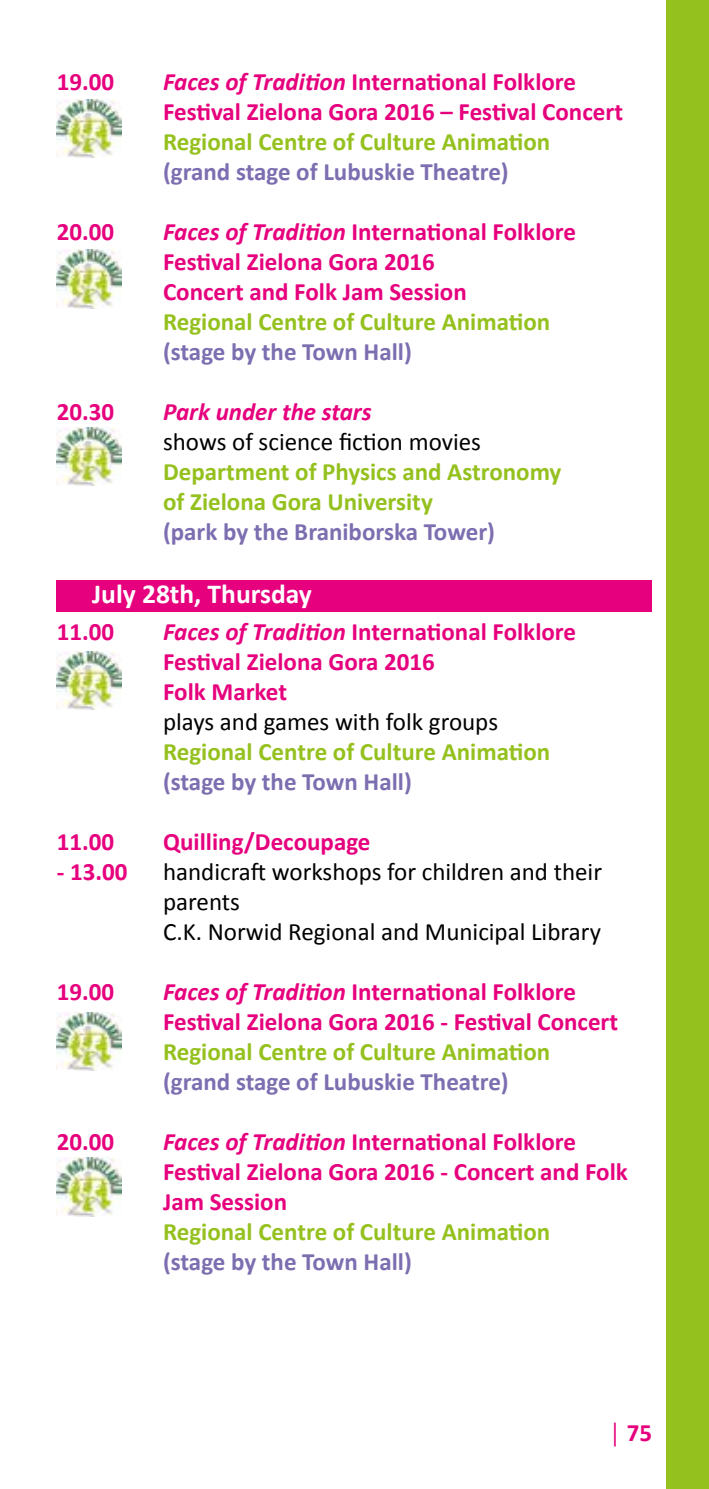
<style>
.page{position:relative;width:709px;height:1489px;background:#fff}
.page>*{position:absolute;margin:0;border:0;box-sizing:border-box;transform-origin:0 0}
.t1{font:700 27.5px "Calibri";color:#fff}
.t2{font:700 25px/30px "Calibri";color:#e6007d}
.t3{font:700 25px/30px "Calibri";color:#95c11f}
.t4{font:700 25px "Calibri";color:#7c6eb0}
.t5{font:25px/30px "Calibri";color:#000}
.t6{font:italic 700 25px "Calibri";color:#e6007d}
.s1{font-style:italic}
</style>
<div class="page">
<div style="left:666px;top:0;width:43px;height:1488px;background:#95c11f"></div>
<div style="left:57px;top:580px;width:595px;height:32px;background:#e6007d"></div>
<img style="left:57px;top:1012px;width:64px;height:58px">
<img style="left:57px;top:1157px;width:64px;height:58px">
<img style="left:57px;top:651px;width:64px;height:59px">
<img style="left:57px;top:427px;width:64px;height:58px">
<img style="left:57px;top:250px;width:64px;height:58px">
<img style="left:57px;top:99px;width:64px;height:59px">
<p class="t2" style="left:57px;top:66px;width:59px">19.00</p>
<p class="t2" style="left:163px;top:66px;width:461px"><span class="s1">Faces of Tradition</span> International Folklore<br>Festival Zielona Gora 2016 – Festival Concert</p>
<p class="t3" style="left:163px;top:126px;width:389px">Regional Centre of Culture Animation</p>
<p class="t4" style="left:163px;top:155px;width:347px">(grand stage of Lubuskie Theatre)</p>
<p class="t2" style="left:57px;top:216px;width:59px">20.00</p>
<p class="t2" style="left:163px;top:216px;width:414px"><span class="s1">Faces of Tradition</span> International Folklore<br>Festival Zielona Gora 2016<br>Concert and Folk Jam Session</p>
<p class="t3" style="left:163px;top:306px;width:389px">Regional Centre of Culture Animation</p>
<p class="t4" style="left:163px;top:335px;width:250px">(stage by the Town Hall)</p>
<p class="t2" style="left:57px;top:396px;width:59px">20.30</p>
<p class="t6" style="left:163px;top:395px;width:210px">Park under the stars</p>
<p class="t5" style="left:163px;top:426px;width:319px">shows of science fiction movies</p>
<p class="t3" style="left:163px;top:456px;width:400px">Department of Physics and Astronomy of Zielona Gora University</p>
<p class="t4" style="left:163px;top:515px;width:333px">(park by the Braniborska Tower)</p>
<p class="t1" style="left:92px;top:576px;width:221px">July 28th, Thursday</p>
<p class="t2" style="left:57px;top:616px;width:59px">11.00</p>
<p class="t2" style="left:163px;top:616px;width:414px"><span class="s1">Faces of Tradition</span> International Folklore<br>Festival Zielona Gora 2016<br>Folk Market</p>
<p class="t5" style="left:163px;top:706px;width:336px">plays and games with folk groups</p>
<p class="t3" style="left:163px;top:736px;width:389px">Regional Centre of Culture Animation</p>
<p class="t4" style="left:163px;top:765px;width:250px">(stage by the Town Hall)</p>
<p class="t2" style="left:57px;top:826px;width:59px">11.00</p>
<p class="t2" style="left:163px;top:826px;width:209px">Quilling/Decoupage</p>
<p class="t2" style="left:57px;top:856px;width:72px">- 13.00</p>
<p class="t5" style="left:163px;top:856px;width:440px">handicraft workshops for children and their parents<br>C.K. Norwid Regional and Municipal Library</p>
<p class="t2" style="left:57px;top:976px;width:59px">19.00</p>
<p class="t2" style="left:163px;top:976px;width:456px"><span class="s1">Faces of Tradition</span> International Folklore<br>Festival Zielona Gora 2016 - Festival Concert</p>
<p class="t3" style="left:163px;top:1036px;width:389px">Regional Centre of Culture Animation</p>
<p class="t4" style="left:163px;top:1065px;width:347px">(grand stage of Lubuskie Theatre)</p>
<p class="t2" style="left:57px;top:1126px;width:59px">20.00</p>
<p class="t2" style="left:163px;top:1126px;width:466px"><span class="s1">Faces of Tradition</span> International Folklore<br>Festival Zielona Gora 2016 - Concert and Folk<br>Jam Session</p>
<p class="t3" style="left:163px;top:1216px;width:389px">Regional Centre of Culture Animation</p>
<p class="t4" style="left:163px;top:1245px;width:250px">(stage by the Town Hall)</p>
<p class="t2" style="left:608px;top:1417px;width:45px">│ 75</p>
</div>
